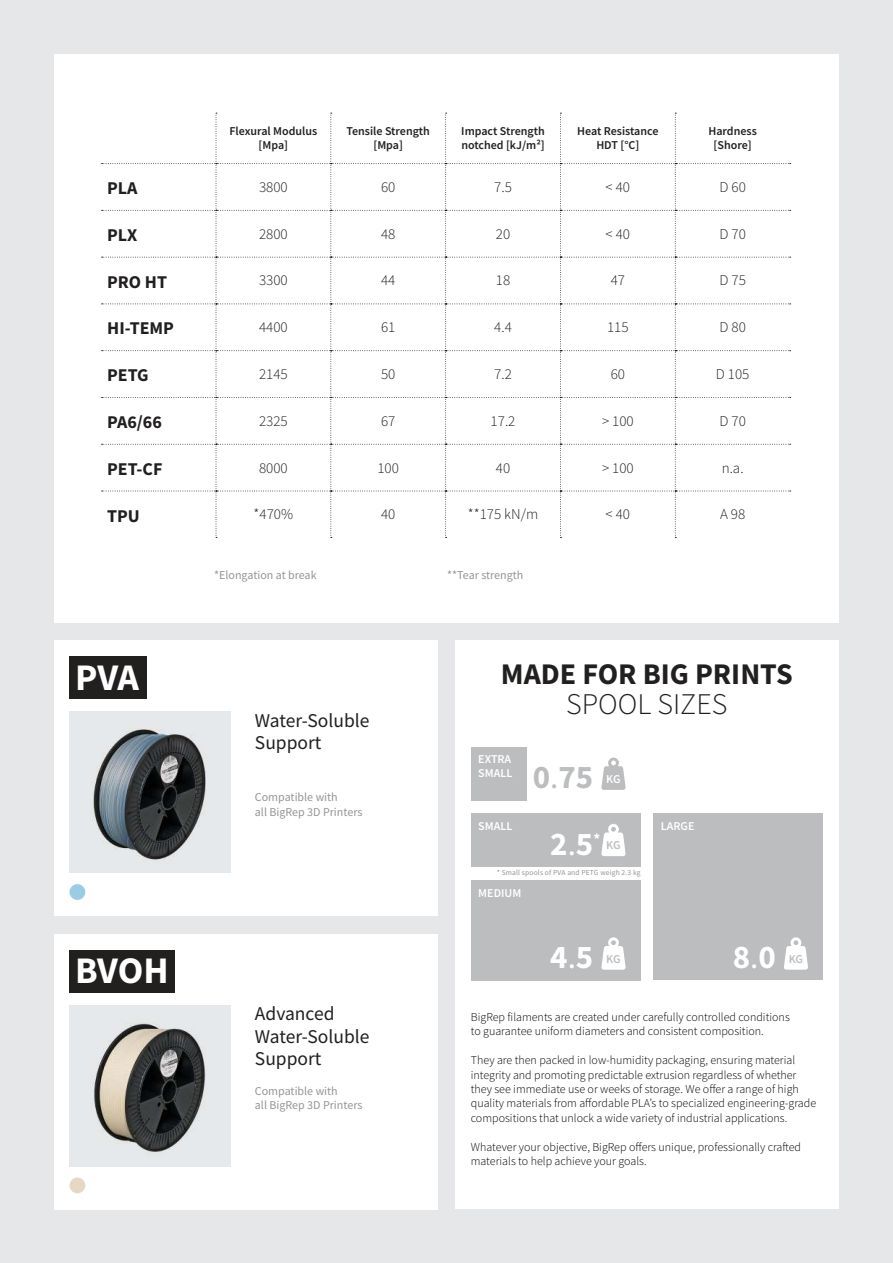
<style>
.page{position:relative;width:893px;height:1263px;background:#e6e7e8}
.page>*{position:absolute;margin:0;border:0;box-sizing:border-box;transform-origin:0 0}
.t1{font:700 37.5px "Source Sans Pro";letter-spacing:-.01em;color:#fff}
.t2{font:700 33px "Source Sans Pro";color:#fff}
.t3{font:700 33px "Source Sans Pro";color:#bbbdbf}
.t4{font:700 30px "Source Sans Pro";color:#221f1f}
.t5{font:300 30px "Source Sans Pro";color:#221f1f}
.t6{font:19.5px/22.5px "Source Sans Pro";color:#221f1f}
.t7{font:700 18px "Source Sans Pro";color:#221f1f}
.t8{font:300 15px "Source Sans Pro";color:#221f1f}
.t9{font:300 12px/14.4px "Source Sans Pro";color:#000}
.t10{font:600 12px/14.4px "Source Sans Pro";color:#221f1f;text-align:center}
.t11{font:12px/14.4px "Source Sans Pro";color:#939597}
.t12{font:600 12px/14.4px "Source Sans Pro";color:#fff}
.t13{font:600 12px "Source Sans Pro";color:#bbbdbf}
.t14{font:7.5px "Source Sans Pro";letter-spacing:.02em;color:#939597}
.s1{font-weight:400}
</style>
<div class="page">
<div style="left:455px;top:641px;width:384px;height:568px;background:#fff"></div>
<div style="left:54px;top:54px;width:785px;height:569px;background:#fff"></div>
<div style="left:54px;top:641px;width:383px;height:275px;background:#fff"></div>
<div style="left:54px;top:934px;width:383px;height:275px;background:#fff"></div>
<div style="left:653px;top:813px;width:170px;height:167px;background:#bbbdbf"></div>
<div style="left:471px;top:813px;width:170px;height:54px;background:#bbbdbf"></div>
<div style="left:471px;top:747px;width:56px;height:53px;background:#bbbdbf"></div>
<div style="left:471px;top:880px;width:170px;height:100px;background:#bbbdbf"></div>
<img style="left:69px;top:1005px;width:161px;height:161px">
<img style="left:69px;top:712px;width:161px;height:160px">
<svg style="left:601px;top:824px;width:25px;height:32px"></svg>
<svg style="left:601px;top:757px;width:25px;height:33px"></svg>
<svg style="left:601px;top:937px;width:25px;height:33px"></svg>
<svg style="left:784px;top:937px;width:24px;height:33px"></svg>
<div style="left:69px;top:884px;width:16px;height:16px;background:#9ccce3;border-radius:50%"></div>
<div style="left:69px;top:1177px;width:16px;height:16px;background:#e7d7c5;border-radius:50%"></div>
<div style="left:69px;top:656px;width:78px;height:43px;background:#221f1f"></div>
<div style="left:69px;top:950px;width:106px;height:43px;background:#221f1f"></div>
<svg style="left:102px;top:113px;width:689px;height:425px"></svg>
<p class="t10" style="left:229px;top:124px;width:89px">Flexural Modulus [Mpa]</p>
<p class="t10" style="left:346px;top:124px;width:85px">Tensile Strength [Mpa]</p>
<p class="t10" style="left:461px;top:124px;width:85px;text-align:left">Impact Strength notched [kJ/m²]</p>
<p class="t10" style="left:577px;top:124px;width:83px">Heat Resistance<br>HDT [°C]</p>
<p class="t10" style="left:708px;top:124px;width:50px">Hardness [Shore]</p>
<h3 class="t7" style="left:107px;top:181px;width:32px">PLA</h3>
<p class="t8" style="left:259px;top:181px;width:30px">3800</p>
<p class="t8" style="left:381px;top:181px;width:16px">60</p>
<p class="t8" style="left:494px;top:181px;width:19px">7.5</p>
<p class="t8" style="left:606px;top:181px;width:26px">&lt; 40</p>
<p class="t8" style="left:719px;top:181px;width:28px">D 60</p>
<h3 class="t7" style="left:107px;top:228px;width:32px">PLX</h3>
<p class="t8" style="left:259px;top:228px;width:30px">2800</p>
<p class="t8" style="left:381px;top:228px;width:16px">48</p>
<p class="t8" style="left:496px;top:228px;width:16px">20</p>
<p class="t8" style="left:606px;top:228px;width:26px">&lt; 40</p>
<p class="t8" style="left:719px;top:228px;width:28px">D 70</p>
<h3 class="t7" style="left:107px;top:275px;width:61px">PRO HT</h3>
<p class="t8" style="left:259px;top:274px;width:30px">3300</p>
<p class="t8" style="left:381px;top:274px;width:16px">44</p>
<p class="t8" style="left:496px;top:274px;width:16px">18</p>
<p class="t8" style="left:611px;top:274px;width:16px">47</p>
<p class="t8" style="left:719px;top:274px;width:28px">D 75</p>
<h3 class="t7" style="left:107px;top:321px;width:68px">HI-TEMP</h3>
<p class="t8" style="left:259px;top:321px;width:30px">4400</p>
<p class="t8" style="left:381px;top:321px;width:16px">61</p>
<p class="t8" style="left:494px;top:321px;width:19px">4.4</p>
<p class="t8" style="left:607px;top:321px;width:23px">115</p>
<p class="t8" style="left:719px;top:321px;width:28px">D 80</p>
<h3 class="t7" style="left:107px;top:368px;width:43px">PETG</h3>
<p class="t8" style="left:259px;top:368px;width:30px">2145</p>
<p class="t8" style="left:381px;top:368px;width:16px">50</p>
<p class="t8" style="left:494px;top:368px;width:19px">7.2</p>
<p class="t8" style="left:611px;top:368px;width:16px">60</p>
<p class="t8" style="left:716px;top:368px;width:35px">D 105</p>
<h3 class="t7" style="left:107px;top:415px;width:56px">PA6/66</h3>
<p class="t8" style="left:259px;top:415px;width:30px">2325</p>
<p class="t8" style="left:381px;top:415px;width:16px">67</p>
<p class="t8" style="left:491px;top:415px;width:26px">17.2</p>
<p class="t8" style="left:602px;top:415px;width:33px">&gt; 100</p>
<p class="t8" style="left:719px;top:415px;width:28px">D 70</p>
<h3 class="t7" style="left:107px;top:462px;width:57px">PET-CF</h3>
<p class="t8" style="left:259px;top:461px;width:30px">8000</p>
<p class="t8" style="left:377px;top:461px;width:23px">100</p>
<p class="t8" style="left:496px;top:461px;width:16px">40</p>
<p class="t8" style="left:602px;top:461px;width:33px">&gt; 100</p>
<p class="t8" style="left:722px;top:461px;width:23px">n.a.</p>
<h3 class="t7" style="left:107px;top:508px;width:34px">TPU</h3>
<p class="t8" style="left:254px;top:508px;width:41px">*470%</p>
<p class="t8" style="left:381px;top:508px;width:16px">40</p>
<p class="t8" style="left:468px;top:508px;width:72px">**175 kN/m</p>
<p class="t8" style="left:606px;top:508px;width:26px">&lt; 40</p>
<p class="t8" style="left:720px;top:508px;width:27px">A 98</p>
<h1 class="t1" style="left:75px;top:663px;width:66px">PVA</h1>
<h1 class="t1" style="left:75px;top:956px;width:95px">BVOH</h1>
<p class="t11" style="left:214px;top:569px;width:104px">*Elongation at break</p>
<p class="t11" style="left:447px;top:569px;width:78px">**Tear strength</p>
<h3 class="t6" style="left:255px;top:711px;width:116px">Water-Soluble<br>Support</h3>
<p class="t11" style="left:255px;top:791px;width:109px">Compatible with<br>all BigRep 3D Printers</p>
<h3 class="t6" style="left:255px;top:1004px;width:116px">Advanced<br>Water-Soluble<br>Support</h3>
<p class="t11" style="left:255px;top:1085px;width:109px">Compatible with<br>all BigRep 3D Printers</p>
<h3 class="t4" style="left:501px;top:663px;width:294px">MADE FOR BIG PRINTS</h3>
<h3 class="t5" style="left:566px;top:692px;width:163px">SPOOL SIZES</h3>
<p class="t12" style="left:478px;top:752px;width:36px">EXTRA<br>SMALL</p>
<p class="t12" style="left:478px;top:819px;width:36px">SMALL</p>
<h2 class="t3" style="left:533px;top:764px;width:62px">0<span class="s1">.</span>75</h2>
<p class="t12" style="left:606px;top:772px;width:16px">KG</p>
<h2 class="t2" style="left:550px;top:831px;width:51px">2<span class="s1">.</span>5<sup>*</sup></h2>
<p class="t13" style="left:606px;top:840px;width:16px">KG</p>
<p class="t14" style="left:497px;top:870px;width:145px">* Small spools of PVA and PETG weigh 2.3 kg</p>
<p class="t12" style="left:478px;top:886px;width:45px">MEDIUM</p>
<p class="t12" style="left:661px;top:819px;width:35px">LARGE</p>
<h2 class="t2" style="left:550px;top:944px;width:45px">4<span class="s1">.</span>5</h2>
<h2 class="t2" style="left:733px;top:944px;width:45px">8<span class="s1">.</span>0</h2>
<p class="t13" style="left:606px;top:953px;width:16px">KG</p>
<p class="t13" style="left:789px;top:953px;width:16px">KG</p>
<p class="t9" style="left:471px;top:1011px;width:321px">BigRep filaments are created under carefully controlled conditions to guarantee uniform diameters and consistent composition.</p>
<p class="t9" style="left:471px;top:1054px;width:347px">They are then packed in low-humidity packaging, ensuring material integrity and promoting predictable extrusion regardless of whether they see immediate use or weeks of storage. We offer a range of high quality materials from affordable PLA’s to specialized engineering-grade compositions that unlock a wide variety of industrial applications.</p>
<p class="t9" style="left:471px;top:1140px;width:332px">Whatever your objective, BigRep offers unique, professionally crafted materials to help achieve your goals.</p>
</div>
